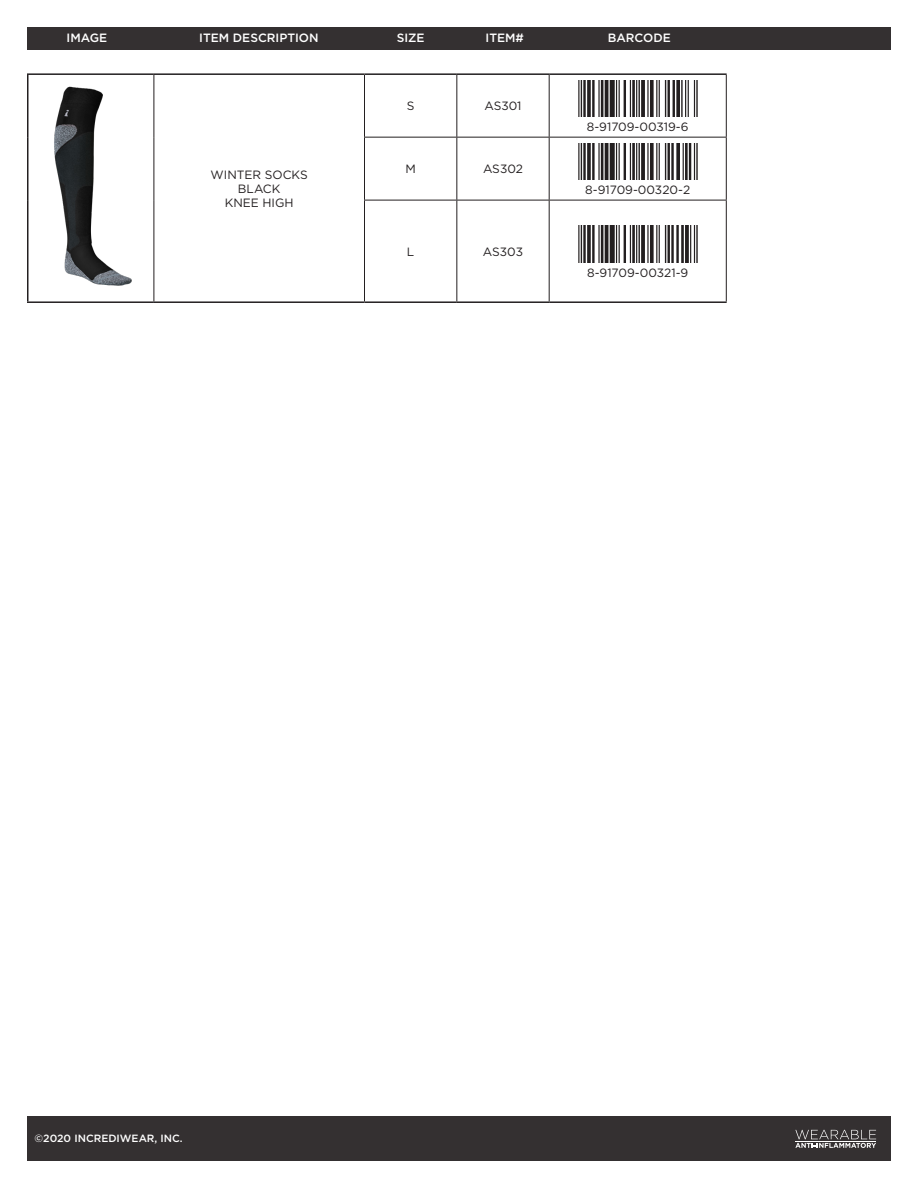
<style>
.page{position:relative;width:918px;height:1188px;background:#fff}
.page>*{position:absolute;margin:0;border:0;box-sizing:border-box;transform-origin:0 0}
.t1{font:12px "Gotham";color:#231f20}
.t2{font:500 12px "Gotham";color:#fff}
.t3{font:500 10.5px "Gotham";color:#fff}
</style>
<div class="page">
<div style="left:27px;top:27px;width:864px;height:23px;background:#343031"></div>
<div style="left:27px;top:1117px;width:864px;height:44px;background:#343031"></div>
<svg style="left:795px;top:1130px;width:81px;height:18px"></svg>
<hr style="left:795px;top:1141px;width:81px;height:1px;background:#fff">
<hr style="left:154px;top:75px;width:1px;height:62px;background:#231f20">
<hr style="left:364px;top:75px;width:1px;height:62px;background:#231f20">
<hr style="left:456px;top:75px;width:1px;height:62px;background:#231f20">
<hr style="left:549px;top:75px;width:1px;height:62px;background:#231f20">
<hr style="left:726px;top:75px;width:1px;height:62px;background:#231f20">
<hr style="left:154px;top:137px;width:1px;height:63px;background:#231f20">
<hr style="left:364px;top:138px;width:1px;height:62px;background:#231f20">
<hr style="left:456px;top:138px;width:1px;height:62px;background:#231f20">
<hr style="left:549px;top:138px;width:1px;height:62px;background:#231f20">
<hr style="left:726px;top:138px;width:1px;height:62px;background:#231f20">
<hr style="left:154px;top:200px;width:1px;height:101px;background:#231f20">
<hr style="left:364px;top:200px;width:93px;height:1px;background:#231f20">
<hr style="left:364px;top:200px;width:1px;height:101px;background:#231f20">
<hr style="left:457px;top:200px;width:92px;height:1px;background:#231f20">
<hr style="left:456px;top:200px;width:1px;height:101px;background:#231f20">
<hr style="left:549px;top:200px;width:178px;height:1px;background:#231f20">
<hr style="left:549px;top:200px;width:1px;height:101px;background:#231f20">
<hr style="left:726px;top:200px;width:1px;height:101px;background:#231f20">
<hr style="left:364px;top:73px;width:93px;height:2px;background:#231f20">
<hr style="left:457px;top:73px;width:92px;height:2px;background:#231f20">
<hr style="left:549px;top:73px;width:178px;height:2px;background:#231f20">
<hr style="left:364px;top:301px;width:93px;height:2px;background:#231f20">
<hr style="left:457px;top:301px;width:92px;height:2px;background:#231f20">
<hr style="left:549px;top:301px;width:178px;height:2px;background:#231f20">
<hr style="left:27px;top:301px;width:127px;height:2px;background:#231f20">
<hr style="left:154px;top:301px;width:210px;height:2px;background:#231f20">
<hr style="left:154px;top:73px;width:210px;height:2px;background:#231f20">
<hr style="left:27px;top:73px;width:127px;height:2px;background:#231f20">
<hr style="left:27px;top:75px;width:1px;height:62px;background:#231f20">
<hr style="left:27px;top:137px;width:1px;height:63px;background:#231f20">
<hr style="left:27px;top:200px;width:1px;height:101px;background:#231f20">
<hr style="left:364px;top:137px;width:93px;height:1px;background:#231f20">
<hr style="left:457px;top:137px;width:92px;height:1px;background:#231f20">
<hr style="left:549px;top:137px;width:178px;height:1px;background:#231f20">
<img style="left:54px;top:86px;width:78px;height:200px">
<img style="left:578px;top:80px;width:120px;height:37px">
<img style="left:578px;top:143px;width:120px;height:37px">
<img style="left:578px;top:226px;width:120px;height:36px">
<p class="t2" style="left:67px;top:30px;width:42px">IMAGE</p>
<p class="t2" style="left:199px;top:30px;width:121px">ITEM DESCRIPTION</p>
<p class="t2" style="left:397px;top:30px;width:29px">SIZE</p>
<p class="t2" style="left:486px;top:30px;width:40px">ITEM#</p>
<p class="t2" style="left:608px;top:30px;width:65px">BARCODE</p>
<p class="t1" style="left:211px;top:167px;width:99px">WINTER SOCKS</p>
<p class="t1" style="left:238px;top:181px;width:44px">BLACK</p>
<p class="t1" style="left:225px;top:195px;width:70px">KNEE HIGH</p>
<p class="t1" style="left:407px;top:99px;width:9px">S</p>
<p class="t1" style="left:484px;top:99px;width:39px">AS301</p>
<p class="t1" style="left:405px;top:161px;width:12px">M</p>
<p class="t1" style="left:483px;top:161px;width:41px">AS302</p>
<p class="t1" style="left:407px;top:244px;width:9px">L</p>
<p class="t1" style="left:483px;top:244px;width:42px">AS303</p>
<p class="t1" style="left:587px;top:119px;width:103px">8-91709-00319-6</p>
<p class="t1" style="left:585px;top:182px;width:106px">8-91709-00320-2</p>
<p class="t1" style="left:587px;top:265px;width:103px">8-91709-00321-9</p>
<p class="t3" style="left:35px;top:1132px;width:150px">©2020 INCREDIWEAR, INC.</p>
</div>
